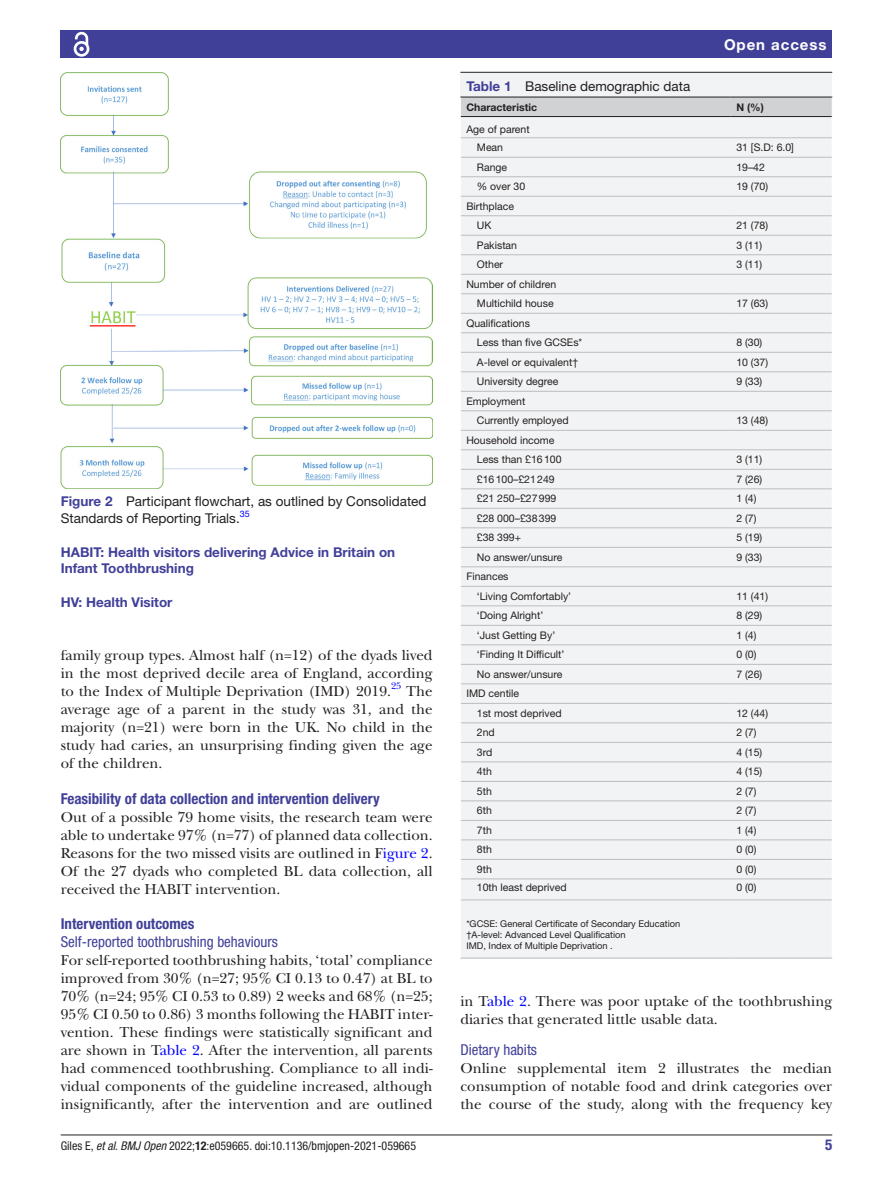
<style>
.page{position:relative;width:893px;height:1191px;background:#fff}
.page>*{position:absolute;margin:0;border:0;box-sizing:border-box;transform-origin:0 0}
.t1{font:15px/18px "New Baskerville";color:#231f20;text-align:justify}
.t2{font:700 condensed 15px "Helvetica Neue LT Std";color:#414099}
.t3{font:condensed 15px "Helvetica Neue LT Std";color:#414099}
.t4{font:700 15px "Helvetica Neue LT Std";letter-spacing:.065em;color:#fff}
.t5{font:13.5px/16.2px "Helvetica Neue LT Std";color:#231f20}
.t6{font:700 13.5px/16.2px "Helvetica Neue LT Std";color:#414099}
.t7{font:condensed 12px "Helvetica Neue LT Std";color:#231f20}
.t8{font:10.5px/19.5px "Helvetica Neue LT Std";color:#231f20}
.t9{font:700 10.5px "Helvetica Neue LT Std";color:#231f20}
.t10{font:9.9px "New Baskerville";color:#00f}
.t11{font:9.3px/11.1px "Helvetica Neue LT Std";color:#231f20}
.s1{font-weight:700;color:#414099}
.s2{color:#00f}
.s3{font-style:italic}
.s4{font-weight:700}
</style>
<div class="page">
<hr style="left:61px;top:1134px;width:771px;height:1px;background:#231f20">
<div style="left:61px;top:31px;width:771px;height:27px;background:#414099"></div>
<svg style="left:73px;top:31px;width:17px;height:26px"></svg>
<img style="left:61px;top:73px;width:372px;height:416px">
<div style="left:460px;top:73px;width:372px;height:885px;background:#f2f3f4"></div>
<hr style="left:460px;top:72px;width:372px;height:1px;background:#231f20">
<hr style="left:460px;top:957px;width:270px;height:1px;background:#bcbdc0">
<hr style="left:730px;top:957px;width:102px;height:1px;background:#bcbdc0">
<hr style="left:460px;top:900px;width:1px;height:58px;background:#fff">
<svg style="left:460px;top:97px;width:373px;height:803px"></svg>
<p class="t4" style="left:724px;top:35px;width:104px">Open access</p>
<p class="t5" style="left:466px;top:78px;width:226px"><span class="s1">Table 1</span> Baseline demographic data</p>
<p class="t9" style="left:466px;top:100px;width:72px">Characteristic</p>
<p class="t9" style="left:736px;top:100px;width:29px">N (%)</p>
<p class="t8" style="left:477px;top:120px;width:54px;line-height:18px;text-indent:-10px">Age of parent<br>Mean</p>
<p class="t8" style="left:736px;top:138px;width:59px">31 [S.D: 6.0]</p>
<p class="t8" style="left:477px;top:157px;width:32px">Range</p>
<p class="t8" style="left:736px;top:157px;width:30px">19–42</p>
<p class="t8" style="left:477px;top:177px;width:50px">% over 30</p>
<p class="t8" style="left:736px;top:177px;width:33px">19 (70)</p>
<p class="t8" style="left:477px;top:196px;width:39px;text-indent:-10px">Birthplace<br>UK</p>
<p class="t8" style="left:736px;top:216px;width:33px">21 (78)</p>
<p class="t8" style="left:477px;top:235px;width:42px">Pakistan</p>
<p class="t8" style="left:736px;top:235px;width:27px">3 (11)</p>
<p class="t8" style="left:477px;top:255px;width:28px">Other</p>
<p class="t8" style="left:736px;top:255px;width:27px">3 (11)</p>
<p class="t8" style="left:466px;top:274px;width:91px;text-align:right">Number of children<br>Multichild house</p>
<p class="t8" style="left:736px;top:294px;width:33px">17 (63)</p>
<p class="t8" style="left:477px;top:313px;width:107px;text-indent:-10px">Qualifications<br>Less than five GCSEs*</p>
<p class="t8" style="left:736px;top:333px;width:27px">8 (30)</p>
<p class="t8" style="left:477px;top:352px;width:103px">A-level or equivalent†</p>
<p class="t8" style="left:736px;top:352px;width:33px">10 (37)</p>
<p class="t8" style="left:477px;top:372px;width:83px">University degree</p>
<p class="t8" style="left:736px;top:372px;width:27px">9 (33)</p>
<p class="t8" style="left:477px;top:391px;width:93px;text-indent:-10px">Employment<br>Currently employed</p>
<p class="t8" style="left:736px;top:411px;width:33px">13 (48)</p>
<p class="t5" style="left:61px;top:493px;width:367px"><span class="s1">Figure 2</span> Participant flowchart, as outlined by Consolidated<br>Standards of Reporting Trials.<sup>35</sup></p>
<p class="t6" style="left:61px;top:543px;width:336px">HABIT: Health visitors delivering Advice in Britain on<br>Infant Toothbrushing</p>
<p class="t6" style="left:61px;top:593px;width:113px">HV: Health Visitor</p>
<p class="t1" style="left:61px;top:646px;width:373px">family group types. Almost half (n=12) of the dyads lived in the most deprived decile area of England, according to the Index of Multiple Deprivation (IMD) 2019.</p>
<p class="t10" style="left:391px;top:680px;width:12px">25</p>
<p class="t1" style="left:61px;top:682px;width:373px;text-indent:345px">The average age of a parent in the study was 31, and the majority (n=21) were born in the UK. No child in the study had caries, an unsurprising finding given the age of the children.</p>
<p class="t2" style="left:61px;top:789px;width:321px">Feasibility of data collection and intervention delivery</p>
<p class="t1" style="left:61px;top:808px;width:373px">Out of a possible 79 home visits, the research team were able to undertake 97% (n=77) of planned data collection.<br>Reasons for the two missed visits are outlined in F<span class="s2">igure 2</span>.<br>Of the 27 dyads who completed BL data collection, all received the HABIT intervention.</p>
<p class="t2" style="left:61px;top:914px;width:135px">Intervention outcomes</p>
<p class="t3" style="left:61px;top:933px;width:219px">Self-reported toothbrushing behaviours</p>
<p class="t1" style="left:61px;top:951px;width:373px">For self-reported toothbrushing habits, ‘total’ compliance improved from 30% (n=27; 95% CI 0.13 to 0.47) at BL to 70% (n=24; 95% CI 0.53 to 0.89) 2 weeks and 68% (n=25; 95% CI 0.50 to 0.86) 3 months following the HABIT inter&shy;vention. These findings were statistically significant and are shown in T<span class="s2">able 2</span>. After the intervention, all parents had commenced toothbrushing. Compliance to all indi&shy;vidual components of the guideline increased, although insignificantly, after the intervention and are outlined</p>
<p class="t8" style="left:477px;top:430px;width:86px;text-indent:-10px">Household income<br>Less than £16100</p>
<p class="t8" style="left:736px;top:450px;width:27px">3 (11)</p>
<p class="t8" style="left:477px;top:469px;width:79px">£16100–£21249</p>
<p class="t8" style="left:736px;top:469px;width:27px">7 (26)</p>
<p class="t8" style="left:477px;top:489px;width:81px">£21 250–£27999</p>
<p class="t8" style="left:736px;top:489px;width:22px">1 (4)</p>
<p class="t8" style="left:477px;top:508px;width:81px">£28 000–£38399</p>
<p class="t8" style="left:736px;top:508px;width:22px">2 (7)</p>
<p class="t8" style="left:477px;top:528px;width:46px">£38 399+</p>
<p class="t8" style="left:736px;top:528px;width:27px">5 (19)</p>
<p class="t8" style="left:477px;top:547px;width:87px">No answer/unsure</p>
<p class="t8" style="left:736px;top:547px;width:27px">9 (33)</p>
<p class="t8" style="left:477px;top:567px;width:96px;text-indent:-10px">Finances<br>‘Living Comfortably’</p>
<p class="t8" style="left:736px;top:586px;width:33px">11 (41)</p>
<p class="t8" style="left:477px;top:606px;width:68px">‘Doing Alright’</p>
<p class="t8" style="left:736px;top:606px;width:27px">8 (29)</p>
<p class="t8" style="left:477px;top:625px;width:80px">‘Just Getting By’</p>
<p class="t8" style="left:736px;top:625px;width:22px">1 (4)</p>
<p class="t8" style="left:477px;top:645px;width:89px">‘Finding It Difficult’</p>
<p class="t8" style="left:736px;top:645px;width:22px">0 (0)</p>
<p class="t8" style="left:477px;top:664px;width:87px">No answer/unsure</p>
<p class="t8" style="left:736px;top:664px;width:27px">7 (26)</p>
<p class="t8" style="left:477px;top:684px;width:86px;text-indent:-10px">IMD centile<br>1st most deprived</p>
<p class="t8" style="left:736px;top:703px;width:33px">12 (44)</p>
<p class="t8" style="left:477px;top:723px;width:19px">2nd</p>
<p class="t8" style="left:736px;top:723px;width:22px">2 (7)</p>
<p class="t8" style="left:477px;top:742px;width:17px">3rd</p>
<p class="t8" style="left:736px;top:742px;width:27px">4 (15)</p>
<p class="t8" style="left:477px;top:762px;width:16px">4th</p>
<p class="t8" style="left:736px;top:762px;width:27px">4 (15)</p>
<p class="t8" style="left:477px;top:781px;width:16px">5th</p>
<p class="t8" style="left:736px;top:781px;width:22px">2 (7)</p>
<p class="t8" style="left:477px;top:801px;width:16px">6th</p>
<p class="t8" style="left:736px;top:801px;width:22px">2 (7)</p>
<p class="t8" style="left:477px;top:820px;width:16px">7th</p>
<p class="t8" style="left:736px;top:820px;width:22px">1 (4)</p>
<p class="t8" style="left:477px;top:840px;width:16px">8th</p>
<p class="t8" style="left:736px;top:840px;width:22px">0 (0)</p>
<p class="t8" style="left:477px;top:859px;width:16px">9th</p>
<p class="t8" style="left:736px;top:859px;width:22px">0 (0)</p>
<p class="t8" style="left:477px;top:877px;width:91px">10th least deprived</p>
<p class="t8" style="left:736px;top:877px;width:22px">0 (0)</p>
<p class="t11" style="left:466px;top:917px;width:215px">*GCSE: General Certificate of Secondary Education †A-level: Advanced Level Qualification<br>IMD, Index of Multiple Deprivation .</p>
<p class="t1" style="left:460px;top:992px;width:373px">in T<span class="s2">able 2</span>. There was poor uptake of the toothbrushing diaries that generated little usable data.</p>
<p class="t3" style="left:460px;top:1041px;width:78px">Dietary habits</p>
<p class="t1" style="left:460px;top:1059px;width:373px">Online supplemental item 2 illustrates the median consumption of notable food and drink categories over the course of the study, along with the frequency key</p>
<p class="t7" style="left:61px;top:1138px;width:357px">Giles E, <span class="s3">et al</span>. <span class="s3">BMJ Open</span> 2022;<span class="s4">12</span>:e059665. doi:10.1136/bmjopen-2021-059665</p>
<p class="t2" style="left:825px;top:1135px;width:9px">5</p>
</div>
